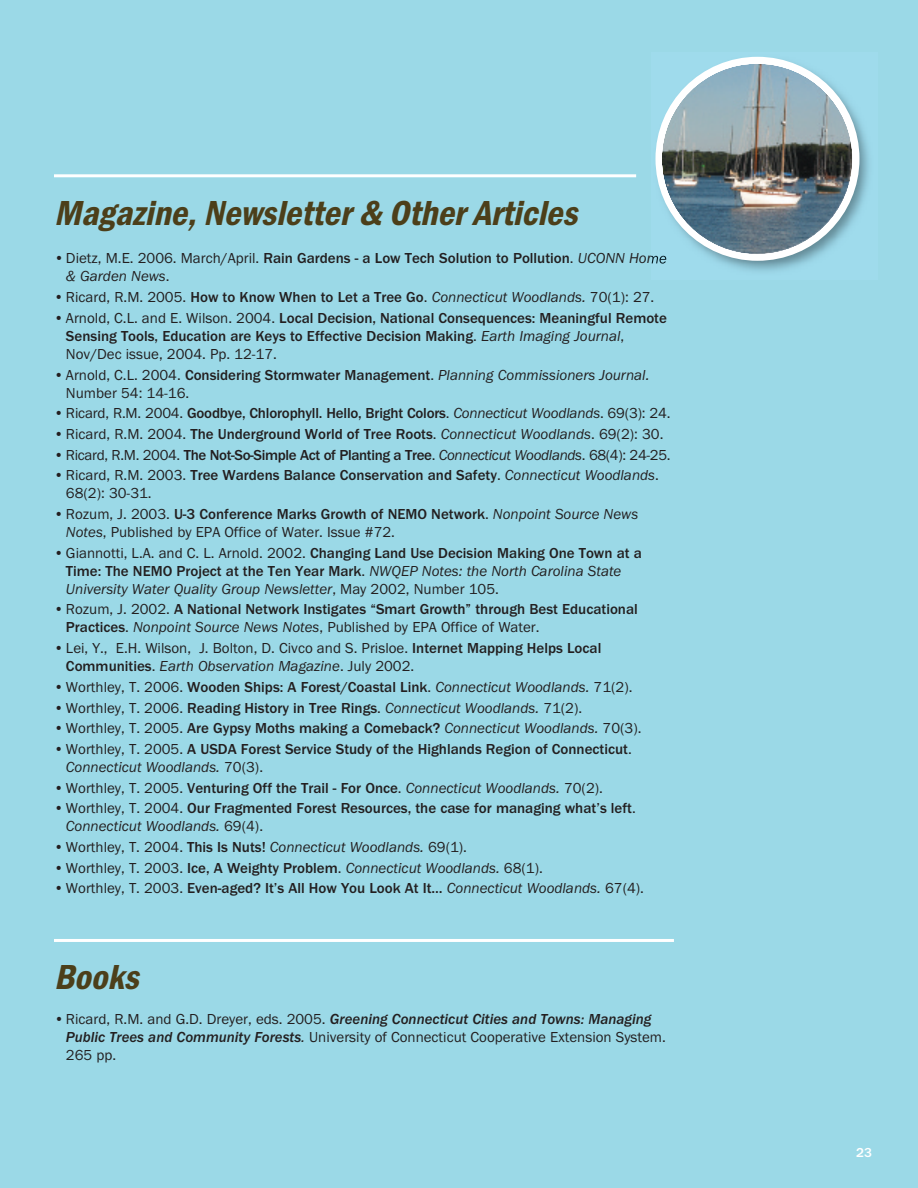
<style>
.page{position:relative;width:918px;height:1188px;background:#9bd9e7}
.page>*{position:absolute;margin:0;border:0;box-sizing:border-box;transform-origin:0 0}
.t1{font:italic 600 condensed 36px "Franklin Gothic";color:#4c3f1a}
.t2{font:500 15px/18px "Franklin Gothic";color:#231f20}
.t3{font:15px/18px "Franklin Gothic";color:#231f20}
.t4{font:500 15px "Franklin Gothic";letter-spacing:-.025em;color:#231f20}
.t5{font:500 13.5px "Franklin Gothic";color:#fff}
.s1{font-weight:400}
.s2{font-weight:400;font-style:italic}
.s3{font-weight:500}
.s4{font-style:italic}
.s5{font-weight:500;font-style:italic}
</style>
<div class="page">
<hr style="left:54px;top:939px;width:620px;height:3px;background:#fff">
<img style="left:658px;top:56px;width:211px;height:215px">
<img style="left:651px;top:255px;width:15px;height:9px">
<div style="left:655px;top:57px;width:205px;height:204px;background:#fff;border-radius:50%"></div>
<img style="left:662px;top:64px;width:191px;height:190px;border-radius:50%">
<hr style="left:54px;top:174px;width:582px;height:3px;background:#fff">
<h1 class="t1" style="left:54px;top:191px;width:535px">Magazine, Newsletter &amp; Other Articles</h1>
<p class="t2" style="left:66px;top:249px;width:602px;text-indent:-12px"><span class="s1">•Dietz, M.E. 2006. March/April.</span> Rain Gardens - a Low Tech Solution to Pollution<span class="s1">.</span> <span class="s2">UCONN Home &amp; Garden News</span><span class="s1">.</span></p>
<p class="t3" style="left:54px;top:288px;width:602px">•Ricard, R.M. 2005. <span class="s3">How to Know When to Let a Tree Go</span>. <span class="s4">Connecticut Woodlands.</span> 70(1): 27.</p>
<p class="t2" style="left:66px;top:309px;width:603px;text-indent:-12px"><span class="s1">•Arnold, C.L. and E. Wilson. 2004.</span> Local Decision, National Consequences: Meaningful Remote<br>Sensing Tools, Education are Keys to Effective Decision Making<span class="s1">.</span> <span class="s2">Earth Imaging Journal</span><span class="s1">,<br>Nov/Dec issue, 2004. Pp. 12-17.</span></p>
<p class="t3" style="left:66px;top:365px;width:585px;text-indent:-12px">•Arnold, C.L. 2004. <span class="s3">Considering Stormwater Management</span>. <span class="s4">Planning Commissioners Journal.<br></span>Number 54: 14-16.</p>
<p class="t2" style="left:54px;top:404px;width:618px"><span class="s1">•Ricard, R.M. 2004.</span> Goodbye, Chlorophyll. Hello, Bright Colors<span class="s1">.</span> <span class="s2">Connecticut Woodlands</span><span class="s1">. 69(3): 24.</span></p>
<p class="t2" style="left:54px;top:425px;width:611px"><span class="s1">•Ricard, R.M. 2004.</span> The Underground World of Tree Roots<span class="s1">.</span> <span class="s2">Connecticut Woodlands</span><span class="s1">. 69(2): 30.</span></p>
<p class="t4" style="left:54px;top:446px;width:618px"><span class="s1">• Ricard, R.M. 2004.</span> The Not-So-Simple Act of Planting a Tree<span class="s1">.</span> <span class="s2">Connecticut Woodlands</span><span class="s1">. 68(4): 24-25.</span></p>
<p class="t2" style="left:66px;top:466px;width:594px;text-indent:-12px"><span class="s1">•Ricard, R.M. 2003.</span> Tree Wardens Balance Conservation and Safety<span class="s1">.</span> <span class="s2">Connecticut Woodlands</span><span class="s1">.<br>68(2): 30-31.</span></p>
<p class="t3" style="left:66px;top:505px;width:574px;text-indent:-12px">•Rozum, J. 2003. <span class="s3">U-3 Conference Marks Growth of NEMO Network</span>. <span class="s4">Nonpoint Source News<br>Notes</span>, Published by EPA Office of Water. Issue #72.</p>
<p class="t2" style="left:66px;top:544px;width:577px;text-indent:-12px"><span class="s1">•Giannotti, L.A. and C. L. Arnold. 2002.</span> Changing Land Use Decision Making One Town at a<br>Time: The NEMO Project at the Ten Year Mark<span class="s1">.</span> <span class="s2">NWQEP Notes: the North Carolina State<br>University Water Quality Group Newsletter</span><span class="s1">, May 2002, Number 105.</span></p>
<p class="t2" style="left:66px;top:600px;width:573px;text-indent:-12px"><span class="s1">•Rozum, J. 2002.</span> A National Network Instigates “Smart Growth” through Best Educational<br>Practices<span class="s1">.</span> <span class="s2">Nonpoint Source News Notes</span><span class="s1">, Published by EPA Office of Water.</span></p>
<p class="t3" style="left:66px;top:639px;width:537px;text-indent:-12px">•Lei, Y., E.H. Wilson, J. Bolton, D. Civco and S. Prisloe. <span class="s3">Internet Mapping Helps Local<br>Communities</span>. <span class="s4">Earth Observation Magazine</span>. July 2002.</p>
<p class="t2" style="left:54px;top:678px;width:580px"><span class="s1">•Worthley, T. 2006.</span> Wooden Ships: A Forest/Coastal Link<span class="s1">.</span> <span class="s2">Connecticut Woodlands.</span> <span class="s1">71(2).</span></p>
<p class="t2" style="left:54px;top:698px;width:530px"><span class="s1">•Worthley, T. 2006.</span> Reading History in Tree Rings<span class="s1">.</span> <span class="s2">Connecticut Woodlands.</span> <span class="s1">71(2).</span></p>
<p class="t2" style="left:54px;top:719px;width:589px"><span class="s1">•Worthley, T. 2005.</span> Are Gypsy Moths making a Comeback? <span class="s2">Connecticut Woodlands.</span> <span class="s1">70(3).</span></p>
<p class="t2" style="left:66px;top:740px;width:567px;text-indent:-12px"><span class="s1">•Worthley, T. 2005.</span> A USDA Forest Service Study of the Highlands Region of Connecticut<span class="s1">.<br></span><span class="s2">Connecticut Woodlands.</span> <span class="s1">70(3).</span></p>
<p class="t2" style="left:54px;top:778px;width:551px"><span class="s1">•Worthley, T. 2005.</span> Venturing Off the Trail - For Once<span class="s1">.</span> <span class="s2">Connecticut Woodlands.</span> <span class="s1">70(2).</span></p>
<p class="t2" style="left:66px;top:799px;width:571px;text-indent:-12px"><span class="s1">•Worthley, T. 2004.</span> Our Fragmented Forest Resources, the case for managing what’s left<span class="s1">.<br></span><span class="s2">Connecticut Woodlands.</span> <span class="s1">69(4).</span></p>
<p class="t3" style="left:54px;top:838px;width:415px">•Worthley, T. 2004. <span class="s3">This Is Nuts!</span> <span class="s4">Connecticut Woodlands.</span> 69(1).</p>
<p class="t3" style="left:54px;top:859px;width:490px">•Worthley, T. 2003. <span class="s3">Ice, A Weighty Problem</span>. <span class="s4">Connecticut Woodlands.</span> 68(1).</p>
<p class="t2" style="left:54px;top:879px;width:592px"><span class="s1">•Worthley, T. 2003.</span> Even-aged? It’s All How You Look At It… <span class="s2">Connecticut Woodlands.</span> <span class="s1">67(4).</span></p>
<h1 class="t1" style="left:54px;top:956px;width:96px">Books</h1>
<p class="t3" style="left:66px;top:1009px;width:601px;text-indent:-12px">•Ricard, R.M. and G.D. Dreyer, eds. 2005. <span class="s5">Greening Connecticut Cities and Towns: Managing<br>Public Trees and Community Forests</span><span class="s4">.</span> University of Connecticut Cooperative Extension System.<br>265 pp.</p>
<p class="t5" style="left:856px;top:1144px;width:17px">23</p>
</div>
